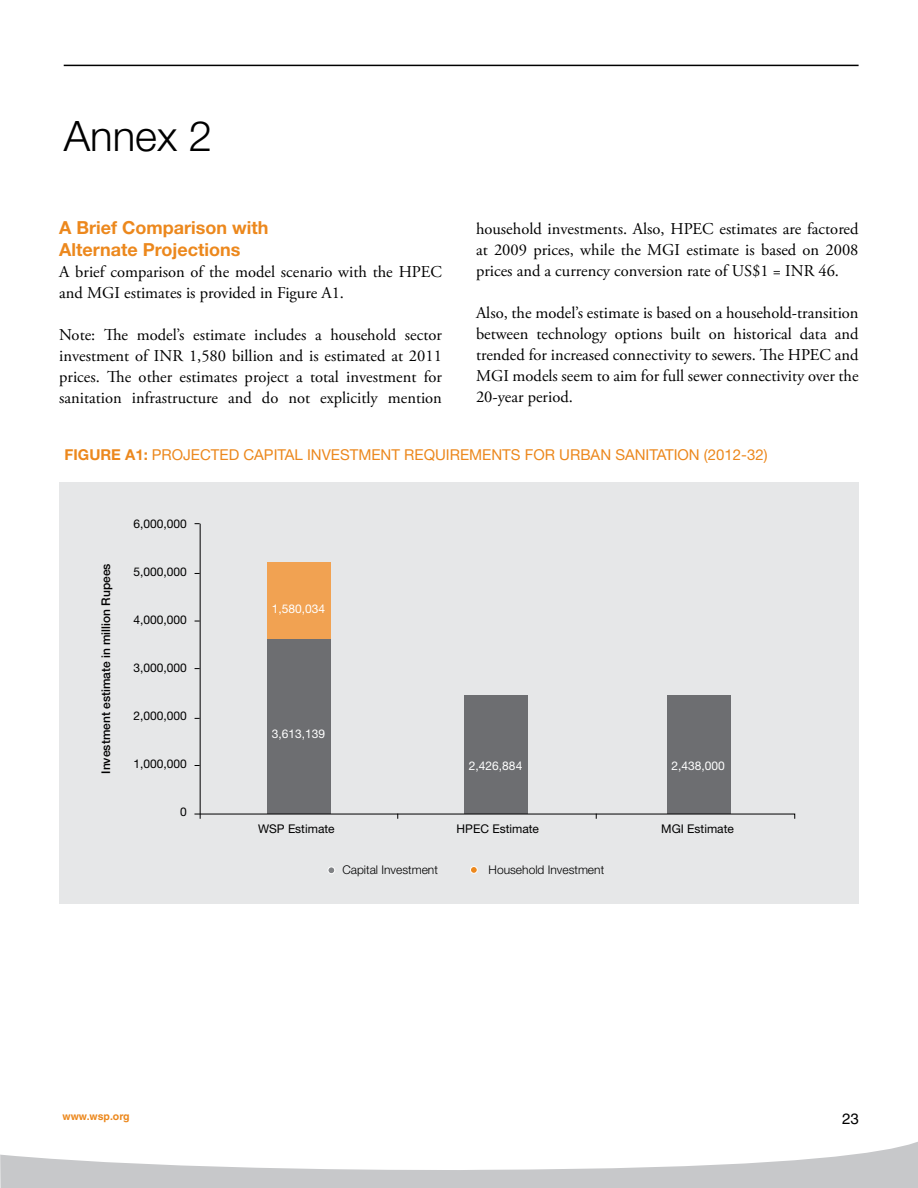
<style>
.page{position:relative;width:918px;height:1188px;background:#fff}
.page>*{position:absolute;margin:0;border:0;box-sizing:border-box;transform-origin:0 0}
.t1{font:300 42px "Helvetica Neue LT Std";color:#000}
.t2{font:700 18px/21.6px "Helvetica Neue LT Std";color:#ec881d}
.t3{font:16.5px/21px "Adobe Garamond Pro";color:#000;text-align:justify}
.t4{font:15px "Helvetica Neue LT Std";color:#ec881d}
.t5{font:700 15px "Helvetica Neue LT Std";color:#ec881d}
.t6{font:15px "Helvetica";color:#000}
.t7{font:12px "Helvetica Neue LT Std";color:#000}
.t8{font:300 12px "Helvetica Neue LT Std";color:#000}
.t9{font:12px "Helvetica Neue LT Std";color:#fff}
.t10{font:500 12px "Helvetica Neue LT Std";color:#000}
.t11{font:700 10.5px "Helvetica";color:#ec881d}
.s1{font-weight:700}
</style>
<div class="page">
<svg style="left:0;top:1142px;width:918px;height:46px;fill:#c7c8ca"></svg>
<hr style="left:64px;top:65px;width:795px;height:1px;background:#000">
<div style="left:59px;top:482px;width:800px;height:421px;background:#e6e7e8"></div>
<div style="left:470px;top:867px;width:7px;height:6px;background:#ec881d;border-radius:50%"></div>
<div style="left:470px;top:866px;width:8px;height:8px;border:1px solid #fff;border-radius:50%"></div>
<div style="left:328px;top:867px;width:7px;height:7px;background:#808285;border-radius:50%"></div>
<div style="left:328px;top:867px;width:7px;height:7px;border:1px solid #fff;border-radius:50%"></div>
<hr style="left:200px;top:524px;width:1px;height:295px;background:#000">
<div style="left:267px;top:562px;width:64px;height:217px;background:#f1a252"></div>
<div style="left:267px;top:640px;width:64px;height:174px;background:#6d6e71"></div>
<div style="left:464px;top:696px;width:64px;height:118px;background:#6d6e71"></div>
<div style="left:667px;top:696px;width:64px;height:118px;background:#6d6e71"></div>
<svg style="left:194px;top:813px;width:601px;height:6px"></svg>
<h1 class="t1" style="left:64px;top:111px;width:150px">Annex 2</h1>
<p class="t2" style="left:59px;top:217px;width:211px">A Brief Comparison with<br>Alternate Projections</p>
<p class="t3" style="left:59px;top:262px;width:384px">A brief comparison of the model scenario with the HPEC and MGI estimates is provided in Figure A1.</p>
<p class="t3" style="left:59px;top:325px;width:384px">Note: The model’s estimate includes a household sector investment of INR 1,580 billion and is estimated at 2011 prices. The other estimates project a total investment for sanitation infrastructure and do not explicitly mention</p>
<p class="t3" style="left:476px;top:218px;width:384px">household investments. Also, HPEC estimates are factored at 2009 prices, while the MGI estimate is based on 2008 prices and a currency conversion rate of US$1 = INR 46.</p>
<p class="t3" style="left:476px;top:302px;width:384px">Also, the model’s estimate is based on a household-transition between technology options built on historical data and trended for increased connectivity to sewers. The HPEC and MGI models seem to aim for full sewer connectivity over the 20-year period.</p>
<p class="t5" style="left:65px;top:446px;width:19px">Figur</p>
<p class="t4" style="left:111px;top:446px;width:61px"><span class="s1">e A1:</span> PROJECTED</p>
<p class="t4" style="left:243px;top:446px;width:20px">CAPITAL</p>
<p class="t4" style="left:307px;top:446px;width:35px">INVESTMENT</p>
<p class="t4" style="left:404px;top:446px;width:42px">REQUIREMENTS</p>
<p class="t4" style="left:525px;top:446px;width:11px">FOR</p>
<p class="t4" style="left:559px;top:446px;width:22px">URBAN</p>
<p class="t4" style="left:615px;top:446px;width:19px">SANITATION</p>
<p class="t4" style="left:704px;top:446px;width:65px">(2012-32)</p>
<p class="t10" style="left:99px;top:774px;width:212px;rotate:-90deg">Investment estimate in million Rupees</p>
<p class="t7" style="left:133px;top:517px;width:55px">6,000,000</p>
<p class="t7" style="left:133px;top:565px;width:55px">5,000,000</p>
<p class="t7" style="left:133px;top:613px;width:55px">4,000,000</p>
<p class="t7" style="left:133px;top:661px;width:55px">3,000,000</p>
<p class="t7" style="left:133px;top:709px;width:55px">2,000,000</p>
<p class="t7" style="left:133px;top:757px;width:55px">1,000,000</p>
<p class="t7" style="left:180px;top:805px;width:8px">0</p>
<p class="t9" style="left:272px;top:602px;width:55px">1,580,034</p>
<p class="t9" style="left:272px;top:726px;width:55px">3,613,139</p>
<p class="t9" style="left:469px;top:758px;width:55px">2,426,884</p>
<p class="t9" style="left:672px;top:758px;width:55px">2,438,000</p>
<p class="t7" style="left:258px;top:821px;width:78px">WSP ESTIMATE</p>
<p class="t7" style="left:457px;top:821px;width:84px">HPEC ESTIMATE</p>
<p class="t7" style="left:661px;top:821px;width:74px">MGI ESTIMATE</p>
<p class="t8" style="left:342px;top:863px;width:97px">Capital Investment</p>
<p class="t8" style="left:489px;top:863px;width:117px">Household Investment</p>
<p class="t11" style="left:63px;top:1110px;width:69px">www.wsp.org</p>
<p class="t6" style="left:842px;top:1110px;width:18px">23</p>
</div>
